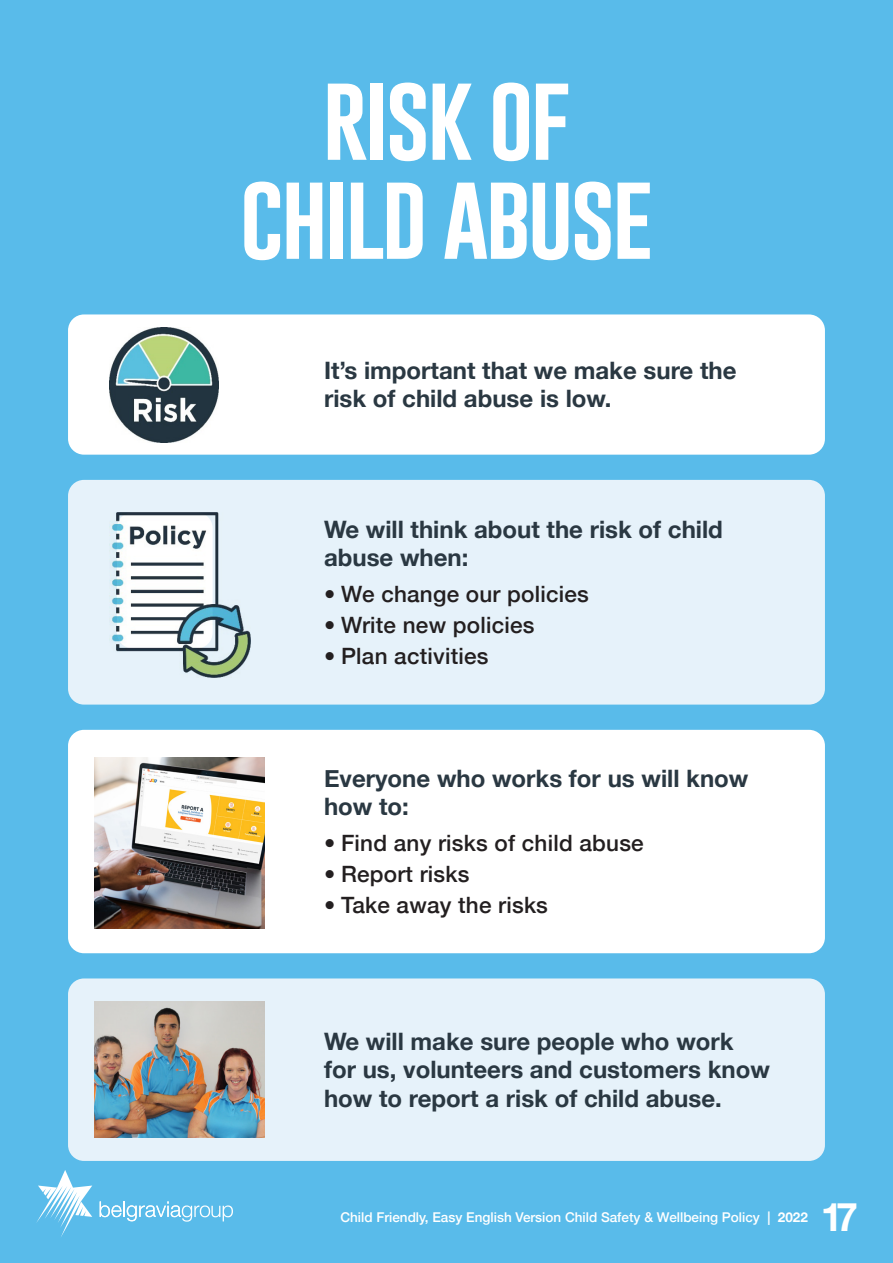
<style>
.page{position:relative;width:893px;height:1263px;background:#59bbea}
.page>*{position:absolute;margin:0;border:0;box-sizing:border-box;transform-origin:0 0}
.t1{font:90px "Gobold";letter-spacing:-.04em;color:#fff}
.t2{font:700 39.3px "Helvetica Neue";color:#fff}
.body{font:700 24px/28.5px "Helvetica Neue";color:#2a3842}
.t3{font:500 22.5px "Helvetica Neue";letter-spacing:.01em;color:#231f20}
.t4{font:500 13.5px "Helvetica Neue";color:#fff}
.s1{font-weight:700}
</style>
<div class="page">
<div style="left:68px;top:730px;width:757px;height:223px;background:#fff;border-radius:16px"></div>
<div style="left:68px;top:480px;width:757px;height:225px;background:#e6f2fa;border-radius:16px"></div>
<div style="left:68px;top:978px;width:757px;height:183px;background:#e6f2fa;border-radius:16px"></div>
<div style="left:68px;top:314px;width:757px;height:141px;background:#fff;border-radius:16px"></div>
<img style="left:95px;top:757px;width:170px;height:171px">
<img style="left:95px;top:1002px;width:170px;height:136px">
<img style="left:110px;top:328px;width:108px;height:115px">
<img style="left:109px;top:512px;width:141px;height:165px">
<svg style="left:36px;top:1170px;width:56px;height:67px"></svg>
<svg style="left:100px;top:1201px;width:133px;height:20px"></svg>
<p class="t1" style="left:322px;top:59px;width:250px">RISK OF</p>
<p class="t1" style="left:240px;top:158px;width:415px">CHILD ABUSE</p>
<p class="body" style="left:324px;top:357px;width:414px">It’s important that we make sure the risk of child abuse is low.</p>
<p class="body" style="left:324px;top:515px;width:400px">We will think about the risk of child abuse when:</p>
<p class="t3" style="left:324px;top:575px;width:266px">• We change our policies</p>
<p class="t3" style="left:324px;top:607px;width:212px">• Write new policies</p>
<p class="t3" style="left:324px;top:638px;width:166px">• Plan activities</p>
<p class="body" style="left:324px;top:765px;width:426px">Everyone who works for us will know how to:</p>
<p class="t3" style="left:324px;top:825px;width:321px">• Find any risks of child abuse</p>
<p class="t3" style="left:324px;top:856px;width:147px">• Report risks</p>
<p class="t3" style="left:324px;top:887px;width:225px">• Take away the risks</p>
<p class="body" style="left:324px;top:1027px;width:447px">We will make sure people who work for us, volunteers and customers know how to report a risk of child abuse.</p>
<p class="t4" style="left:340px;top:1207px;width:469px">Child Friendly, Easy English Version Child Safety &amp; Wellbeing Policy | <span class="s1">2022</span></p>
<h2 class="t2" style="left:821px;top:1186px;width:39px">17</h2>
</div>
